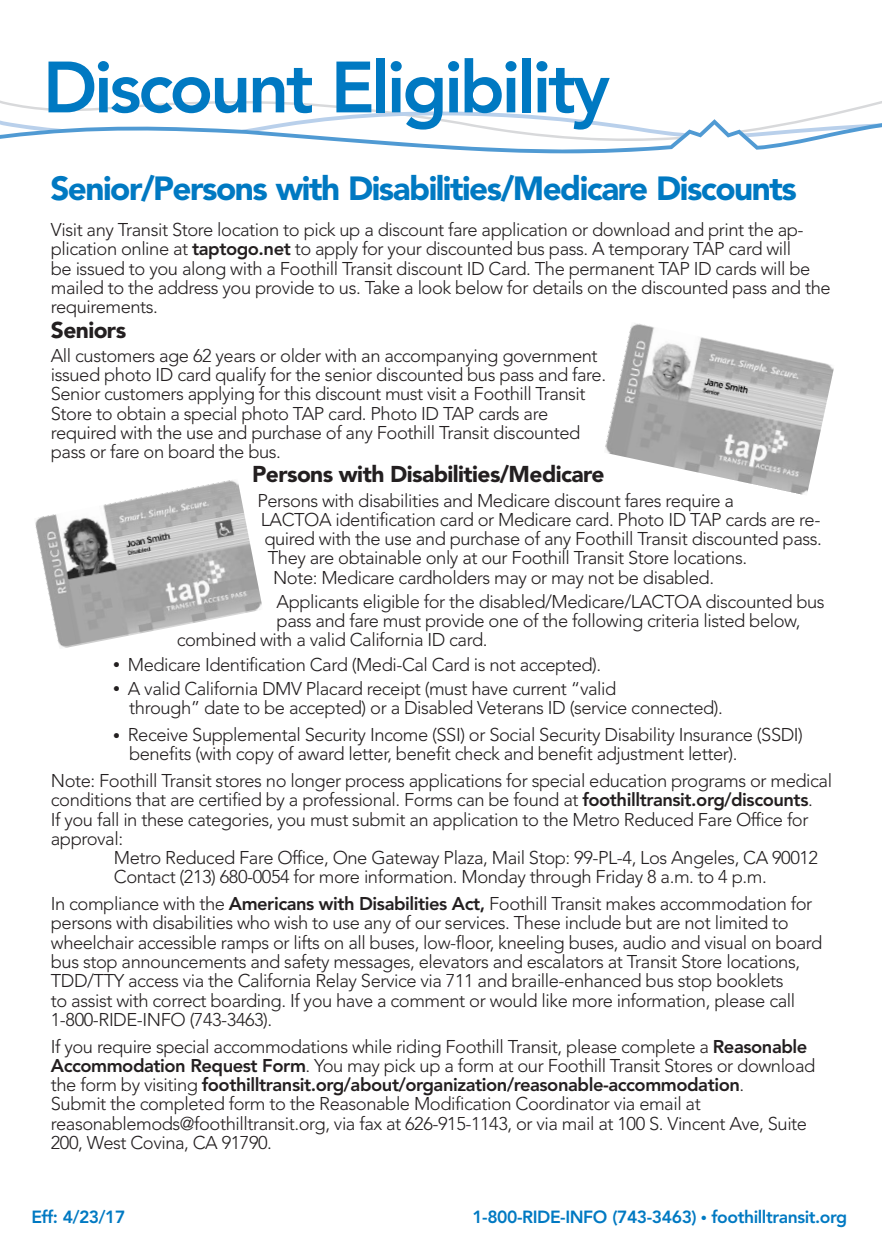
<style>
.page{position:relative;width:882px;height:1260px;background:#fff}
.page>*{position:absolute;margin:0;border:0;box-sizing:border-box;transform-origin:0 0}
.t1{font:800 71.75px "Avenir LT Pro";letter-spacing:-.045em;color:#0079c2}
.t2{font:900 33.25px "Avenir";letter-spacing:-.045em;color:#0079c2}
.t3{font:900 22.75px "Avenir";letter-spacing:-.025em;color:#231f20}
.t4{font:300 18.38px/19.2px "Avenir";letter-spacing:-.025em;color:#231f20}
.t5{font:800 18.38px "Avenir LT Pro";letter-spacing:-.025em;color:#231f20}
.t6{font:800 17.5px "Avenir LT Pro";letter-spacing:-.025em;color:#0079c2}
.s1{font-family:"Avenir LT Pro";font-weight:800}
.s2{font-family:"Avenir";font-weight:300}
</style>
<div class="page">
<svg style="left:0;top:100px;width:882px;height:54px"></svg>
<img style="left:35px;top:480px;width:227px;height:168px">
<img style="left:605px;top:323px;width:229px;height:172px">
<h1 class="t1" style="left:43px;top:45px;width:569px">Discount Eligibility</h1>
<h2 class="t2" style="left:50px;top:168px;width:748px">Senior/Persons with Disabilities/Medicare Discounts</h2>
<p class="t4" style="left:51px;top:220px;width:781px">Visit any Transit Store location to pick up a discount fare application or download and print the ap&shy;plication online at <span class="s1">taptogo.net</span> to apply for your discounted bus pass. A temporary TAP card will<br>be issued to you along with a Foothill Transit discount ID Card. The permanent TAP ID cards will be mailed to the address you provide to us. Take a look below for details on the discounted pass and the requirements.</p>
<p class="t3" style="left:51px;top:316px;width:77px">Seniors</p>
<p class="t4" style="left:51px;top:346px;width:557px">All customers age 62 years or older with an accompanying government issued photo ID card qualify for the senior discounted bus pass and fare.<br>Senior customers applying for this discount must visit a Foothill Transit Store to obtain a special photo TAP card. Photo ID TAP cards are required with the use and purchase of any Foothill Transit discounted pass or fare on board the bus.</p>
<p class="t3" style="left:252px;top:461px;width:354px">Persons with Disabilities/Medicare</p>
<p class="t4" style="left:257px;top:491px;width:478px">Persons with disabilities and Medicare discount fares require a</p>
<p class="t4" style="left:261px;top:510px;width:561px">LACTOA identification card or Medicare card. Photo ID TAP cards are re-</p>
<p class="t4" style="left:264px;top:529px;width:559px">quired with the use and purchase of any Foothill Transit discounted pass.</p>
<p class="t4" style="left:268px;top:548px;width:481px">They are obtainable only at our Foothill Transit Store locations.</p>
<p class="t4" style="left:273px;top:568px;width:443px">Note: Medicare cardholders may or may not be disabled.</p>
<p class="t4" style="left:277px;top:592px;width:550px">Applicants eligible for the disabled/Medicare/LACTOA discounted bus</p>
<p class="t4" style="left:277px;top:611px;width:525px">pass and fare must provide one of the following criteria listed below,</p>
<p class="t4" style="left:177px;top:630px;width:312px">combined with a valid California ID card.</p>
<p class="t4" style="left:114px;top:655px;width:489px">● Medicare Identification Card (Medi-Cal Card is not accepted).</p>
<p class="t4" style="left:129px;top:679px;width:595px;text-indent:-15px">● A valid California DMV Placard receipt (must have current “valid<br>through” date to be accepted) or a Disabled Veterans ID (service connected).</p>
<p class="t4" style="left:129px;top:725px;width:675px;text-indent:-15px">● Receive Supplemental Security Income (SSI) or Social Security Disability Insurance (SSDI) benefits (with copy of award letter, benefit check and benefit adjustment letter).</p>
<p class="t4" style="left:51px;top:771px;width:783px">Note: Foothill Transit stores no longer process applications for special education programs or medical conditions that are certified by a professional. Forms can be found at <span class="s1">foothilltransit.org/discounts</span>.<br>If you fall in these categories, you must submit an application to the Metro Reduced Fare Office for approval:</p>
<p class="t4" style="left:114px;top:848px;width:706px">Metro Reduced Fare Office, One Gateway Plaza, Mail Stop: 99-PL-4, Los Angeles, CA 90012<br>Contact (213) 680-0054 for more information. Monday through Friday 8 a.m. to 4 p.m.</p>
<p class="t4" style="left:51px;top:894px;width:773px">In compliance with the <span class="s1">Americans with Disabilities Act,</span> Foothill Transit makes accommodation for persons with disabilities who wish to use any of our services. These include but are not limited to wheelchair accessible ramps or lifts on all buses, low-floor, kneeling buses, audio and visual on board bus stop announcements and safety messages, elevators and escalators at Transit Store locations, TDD/TTY access via the California Relay Service via 711 and braille-enhanced bus stop booklets<br>to assist with correct boarding. If you have a comment or would like more information, please call 1-800-RIDE-INFO (743-3463).</p>
<p class="t4" style="left:51px;top:1037px;width:766px">If you require special accommodations while riding Foothill Transit, please complete a <span class="s1">Reasonable<br>Accommodation Request Form</span>. You may pick up a form at our Foothill Transit Stores or download</p>
<p class="t5" style="left:51px;top:1074px;width:695px"><span class="s2">the form by visiting</span> foothilltransit.org/about/organization/reasonable-accommodation<span class="s2">.</span></p>
<p class="t4" style="left:51px;top:1094px;width:758px">Submit the completed form to the Reasonable Modification Coordinator via email at reasonablemods@foothilltransit.org, via fax at 626-915-1143, or via mail at 100 S. Vincent Ave, Suite<br>200, West Covina, CA 91790.</p>
<p class="t6" style="left:31px;top:1207px;width:96px">Eff: 4/23/17</p>
<p class="t6" style="left:472px;top:1207px;width:376px">1-800-RIDE-INFO (743-3463) ● foothilltransit.org</p>
</div>
